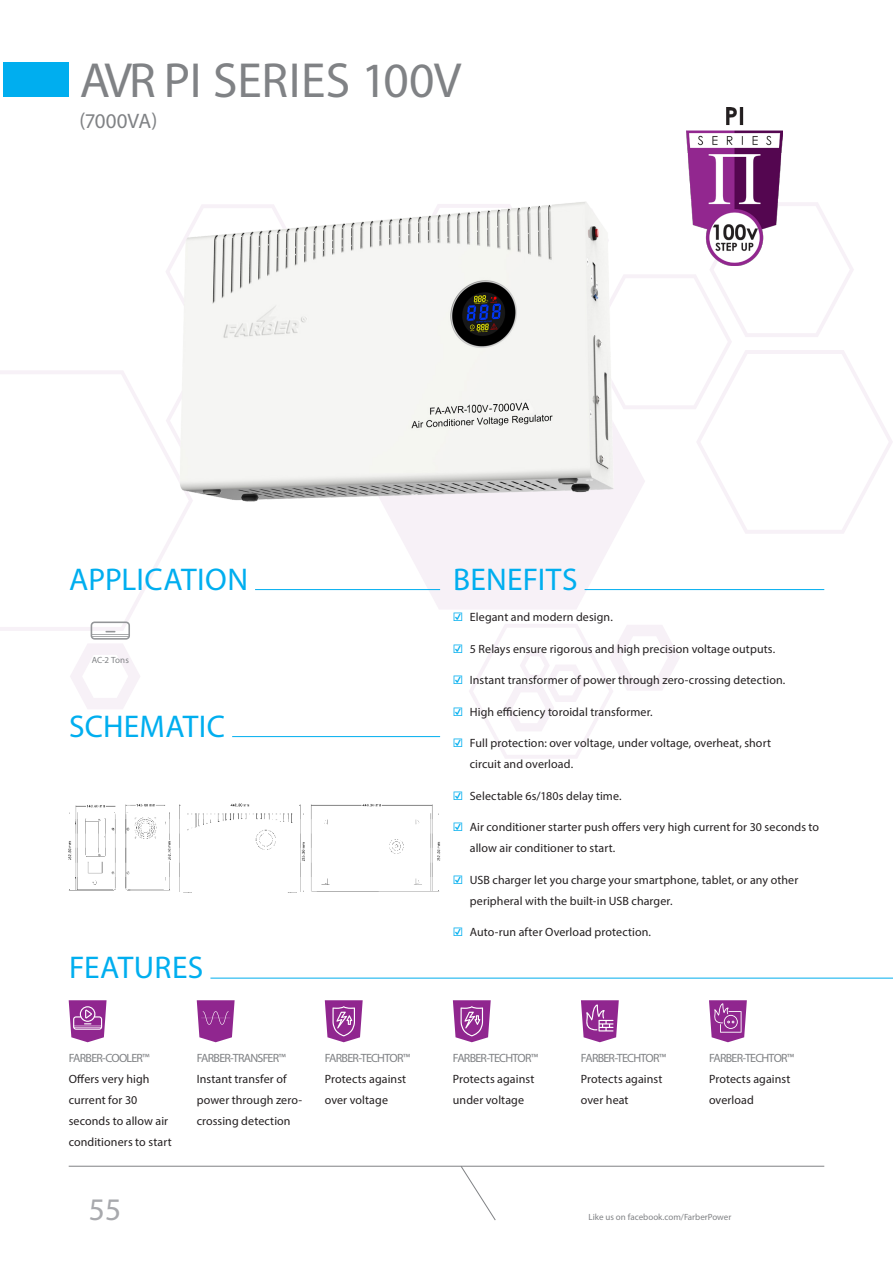
<style>
.page{position:relative;width:893px;height:1263px;background:#fff}
.page>*{position:absolute;margin:0;border:0;box-sizing:border-box;transform-origin:0 0}
.h_0_1{font:49.5px "Myriad Pro";letter-spacing:-.005em;color:#808285}
.h_0_3{font:31.5px "Myriad Pro";letter-spacing:.01em;color:#00aeef}
.t1{font:31.5px "Myriad Pro";color:#a8a9ad}
.h_0_2_2{font:21px "Myriad Pro";letter-spacing:-.01em;color:#808285}
.p_0_1{font:12px/21px "Myriad Pro";letter-spacing:.005em;color:#231f20}
.p_0_2{font:9px "Myriad Pro";color:#808285}
.s1{color:#00aeef}
.s2{color:#808285}
</style>
<div class="page">
<hr style="left:69px;top:1166px;width:755px;height:1px;background:#808285">
<svg style="left:460px;top:1165px;width:36px;height:55px"></svg>
<svg style="left:0;top:202px;width:893px;height:557px"></svg>
<hr style="left:210px;top:978px;width:683px;height:1px;background:#00aeef">
<img style="left:165px;top:201px;width:467px;height:331px">
<img style="left:69px;top:803px;width:371px;height:89px">
<hr style="left:232px;top:736px;width:208px;height:1px;background:#00aeef">
<hr style="left:585px;top:589px;width:239px;height:1px;background:#00aeef">
<hr style="left:255px;top:589px;width:185px;height:1px;background:#00aeef">
<img style="left:687px;top:108px;width:96px;height:158px">
<div style="left:3px;top:62px;width:66px;height:35px;background:#00aeef"></div>
<svg style="left:69px;top:1000px;width:38px;height:42px;background:#ab5caa"></svg>
<svg style="left:197px;top:1000px;width:38px;height:42px;background:#a148a0"></svg>
<svg style="left:325px;top:1000px;width:38px;height:42px;background:#ab5baa"></svg>
<svg style="left:453px;top:1000px;width:38px;height:42px;background:#ab5baa"></svg>
<svg style="left:581px;top:1000px;width:38px;height:42px;background:#aa5aaa"></svg>
<svg style="left:709px;top:1000px;width:38px;height:42px;background:#a957a8"></svg>
<svg style="left:91px;top:621px;width:39px;height:19px"></svg>
<p class="h_0_1" style="left:80px;top:50px;width:383px">AVR PI SERIES 100V</p>
<p class="h_0_2_2" style="left:79px;top:108px;width:80px">(7000VA)</p>
<p class="h_0_3" style="left:69px;top:560px;width:181px">APPLICATION</p>
<p class="h_0_3" style="left:453px;top:560px;width:126px">BENEFITS</p>
<p class="p_0_2" style="left:92px;top:654px;width:39px">AC-2 Tons</p>
<p class="h_0_3" style="left:69px;top:707px;width:158px">SCHEMATIC</p>
<p class="h_0_3" style="left:69px;top:948px;width:136px">FEATURES</p>
<p class="p_0_1" style="left:453px;top:606px;width:161px"><span class="s1">☑</span> Elegant and modern design.</p>
<p class="p_0_1" style="left:453px;top:638px;width:324px"><span class="s1">☑</span> 5 Relays ensure rigorous and high precision voltage outputs.</p>
<p class="p_0_1" style="left:453px;top:669px;width:334px"><span class="s1">☑</span> Instant transformer of power through zero-crossing detection.</p>
<p class="p_0_1" style="left:453px;top:701px;width:201px"><span class="s1">☑</span> High efficiency toroidal transformer.</p>
<p class="p_0_1" style="left:470px;top:732px;width:303px;text-indent:-17px"><span class="s1">☑</span> Full protection: over voltage, under voltage, overheat, short circuit and overload.</p>
<p class="p_0_1" style="left:453px;top:785px;width:170px"><span class="s1">☑</span> Selectable 6s/180s delay time.</p>
<p class="p_0_1" style="left:470px;top:816px;width:351px;text-indent:-17px"><span class="s1">☑</span> Air conditioner starter push offers very high current for 30 seconds to allow air conditioner to start.</p>
<p class="p_0_1" style="left:470px;top:869px;width:330px;text-indent:-17px"><span class="s1">☑</span> USB charger let you charge your smartphone, tablet, or any other peripheral with the built-in USB charger.</p>
<p class="p_0_1" style="left:453px;top:921px;width:200px"><span class="s1">☑</span> Auto-run after Overload protection.</p>
<p class="p_0_1" style="left:69px;top:1047px;width:104px"><span class="s2">FARBER-COOLER™<br></span>Offers very high current for 30 seconds to allow air conditioners to start</p>
<p class="p_0_1" style="left:709px;top:1047px;width:87px"><span class="s2">FARBER-TECHTOR™<br></span>Protects against overload</p>
<p class="p_0_1" style="left:197px;top:1047px;width:107px"><span class="s2">FARBER-TRANSFER™<br></span>Instant transfer of power through zero&shy;crossing detection</p>
<p class="p_0_1" style="left:325px;top:1047px;width:87px"><span class="s2">FARBER-TECHTOR™<br></span>Protects against over voltage</p>
<p class="p_0_1" style="left:453px;top:1047px;width:87px"><span class="s2">FARBER-TECHTOR™<br></span>Protects against under voltage</p>
<p class="p_0_1" style="left:581px;top:1047px;width:87px"><span class="s2">FARBER-TECHTOR™<br></span>Protects against over heat</p>
<h2 class="t1" style="left:89px;top:1190px;width:34px">55</h2>
<p class="p_0_2" style="left:589px;top:1212px;width:144px">Like us on facebook.com/FarberPower</p>
</div>
